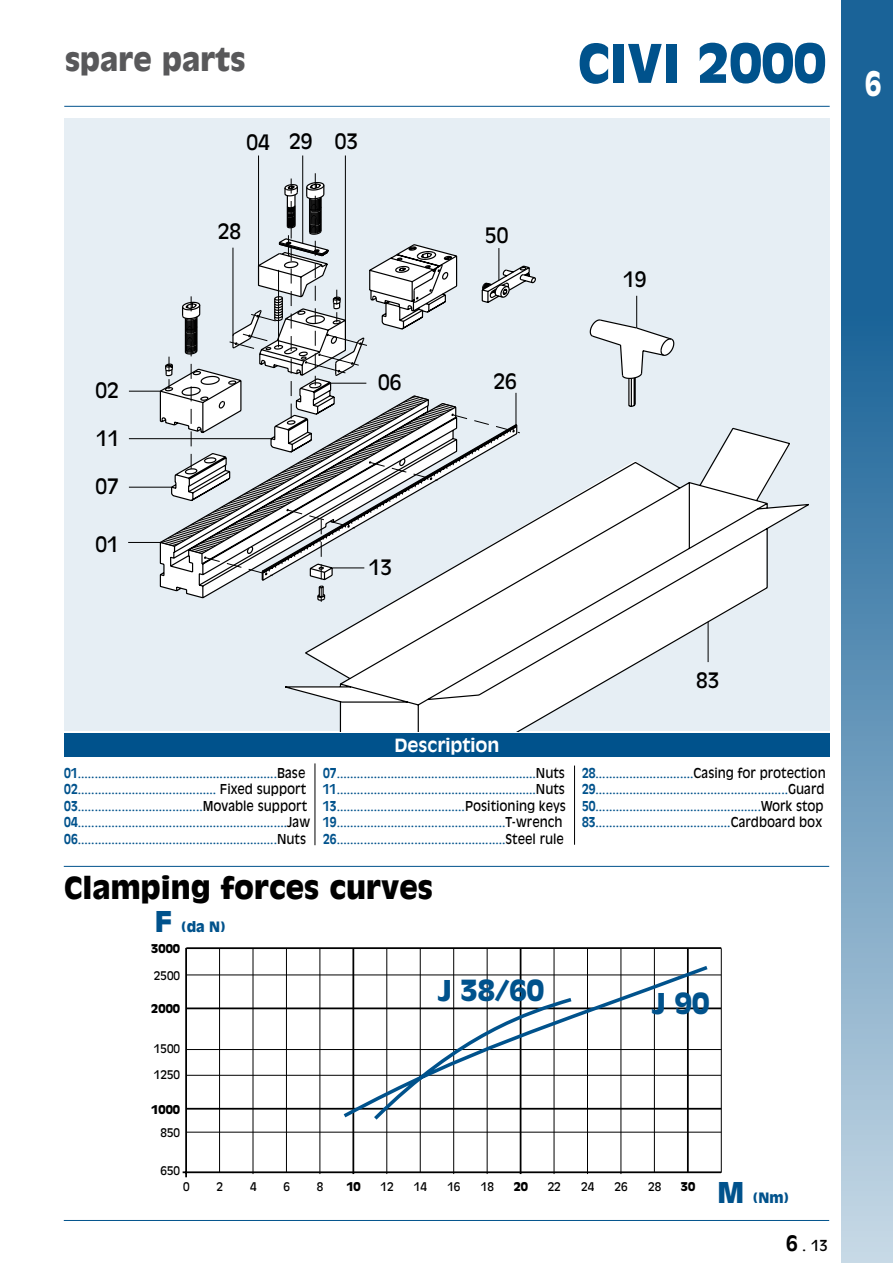
<style>
.page{position:relative;width:893px;height:1263px;background:#fff}
.page>*{position:absolute;margin:0;border:0;box-sizing:border-box;transform-origin:0 0}
.t1{font:900 52.5px "Antique Olive";color:#00528c}
.t2{font:900 33px "Antique Olive";color:#fff;scale:.8 1}
.t3{font:900 30px "Antique Olive";color:#000}
.t4{font:900 30px "Antique Olive";color:#58585a}
.t5{font:900 28.35px "Antique Olive";color:#00528c}
.t6{font:21px "Antique Olive";color:#000}
.t7{font:700 18px "Antique Olive";color:#fff}
.t8{font:15px "Antique Olive";color:#000}
.t9{font:900 14.1px "Antique Olive";color:#00528c}
.t10{font:13.5px/16.5px "Antique Olive";color:#00528c;scale:.9 1}
.t11{font:11.85px/26px "Antique Olive";color:#000}
.t12{font:900 11.85px "Antique Olive";color:#000}
.s1{font-weight:700}
.s2{color:#000}
.s3{font-size:28.35px}
.s4{font-weight:700;font-size:21px}
</style>
<div class="page">
<hr style="left:64px;top:1220px;width:765px;height:1px;background:#00528c">
<hr style="left:64px;top:866px;width:765px;height:1px;background:#00528c">
<div style="left:64px;top:118px;width:766px;height:612px;background:#e6eef4"></div>
<hr style="left:315px;top:763px;width:1px;height:82px;background:#000">
<hr style="left:574px;top:765px;width:1px;height:80px;background:#000">
<hr style="left:64px;top:106px;width:766px;height:1px;background:#00528c">
<svg style="left:159px;top:173px;width:341px;height:426px"></svg>
<svg style="left:284px;top:264px;width:526px;height:467px"></svg>
<svg style="left:188px;top:243px;width:269px;height:311px"></svg>
<svg style="left:160px;top:249px;width:169px;height:298px"></svg>
<hr style="left:186px;top:947px;width:535px;height:2px;background:#000">
<hr style="left:186px;top:975px;width:535px;height:1px;background:#000">
<hr style="left:186px;top:1007px;width:535px;height:2px;background:#000">
<hr style="left:186px;top:1049px;width:535px;height:1px;background:#000">
<hr style="left:186px;top:1075px;width:535px;height:1px;background:#000">
<hr style="left:186px;top:1108px;width:535px;height:1px;background:#000">
<hr style="left:186px;top:1132px;width:535px;height:1px;background:#000">
<hr style="left:183px;top:1171px;width:538px;height:2px;background:#000">
<hr style="left:185px;top:948px;width:2px;height:229px;background:#000">
<hr style="left:219px;top:948px;width:1px;height:224px;background:#000">
<hr style="left:253px;top:948px;width:1px;height:226px;background:#000">
<hr style="left:286px;top:948px;width:1px;height:225px;background:#000">
<hr style="left:320px;top:948px;width:1px;height:226px;background:#000">
<hr style="left:352px;top:948px;width:2px;height:226px;background:#000">
<hr style="left:386px;top:948px;width:1px;height:226px;background:#000">
<hr style="left:420px;top:948px;width:1px;height:225px;background:#000">
<hr style="left:453px;top:948px;width:1px;height:226px;background:#000">
<hr style="left:487px;top:948px;width:1px;height:226px;background:#000">
<hr style="left:520px;top:948px;width:1px;height:226px;background:#000">
<hr style="left:554px;top:948px;width:1px;height:226px;background:#000">
<hr style="left:587px;top:948px;width:1px;height:226px;background:#000">
<hr style="left:621px;top:948px;width:1px;height:226px;background:#000">
<hr style="left:654px;top:948px;width:1px;height:224px;background:#000">
<hr style="left:687px;top:948px;width:2px;height:224px;background:#000">
<hr style="left:721px;top:948px;width:1px;height:225px;background:#000">
<svg style="left:340px;top:963px;width:371px;height:160px"></svg>
<svg style="left:842px;top:0;width:51px;height:1263px;background:#5b8fb5"></svg>
<div style="left:64px;top:733px;width:766px;height:23px;background:#00528c"></div>
<h3 class="t4" style="left:65px;top:42px;width:182px">spare parts</h3>
<h3 class="t6" style="left:246px;top:128px;width:113px">04 29 03</h3>
<h3 class="t6" style="left:95px;top:378px;width:25px">02</h3>
<h3 class="t6" style="left:96px;top:425px;width:25px">11</h3>
<h3 class="t6" style="left:95px;top:474px;width:25px">07</h3>
<h3 class="t6" style="left:95px;top:531px;width:25px">01</h3>
<h3 class="t6" style="left:218px;top:219px;width:25px">28</h3>
<h3 class="t6" style="left:485px;top:222px;width:25px">50</h3>
<h3 class="t6" style="left:378px;top:370px;width:25px">06</h3>
<h3 class="t6" style="left:369px;top:555px;width:25px">13</h3>
<h3 class="t6" style="left:493px;top:368px;width:25px">26</h3>
<h3 class="t7" style="left:394px;top:734px;width:107px">Description</h3>
<h1 class="t1" style="left:578px;top:32px;width:250px">CIVI 2000</h1>
<h3 class="t6" style="left:623px;top:267px;width:25px">19</h3>
<h3 class="t6" style="left:696px;top:667px;width:25px">83</h3>
<p class="t10" style="left:64px;top:764px;width:275px"><span class="s1">01</span>...........................................................<span class="s2">Base </span><span class="s1">02</span>......................................... <span class="s2">Fixed support </span><span class="s1">03</span>.....................................<span class="s2">Movable support </span><span class="s1">04</span>..............................................................<span class="s2">Jaw </span><span class="s1">06</span>...........................................................<span class="s2">Nuts</span></p>
<p class="t10" style="left:323px;top:764px;width:271px"><span class="s1">07</span>...........................................................<span class="s2">Nuts </span><span class="s1">11</span>...........................................................<span class="s2">Nuts </span><span class="s1">13</span>......................................<span class="s2">Positioning keys </span><span class="s1">19</span>..................................................<span class="s2">T-wrench </span><span class="s1">26</span>..................................................<span class="s2">Steel rule</span></p>
<p class="t10" style="left:582px;top:764px;width:272px"><span class="s1">28</span>.............................<span class="s2">Casing for protection </span><span class="s1">29</span>.........................................................<span class="s2">Guard </span><span class="s1">50</span>.................................................<span class="s2">Work stop </span><span class="s1">83</span>........................................<span class="s2">Cardboard box</span></p>
<h3 class="t3" style="left:64px;top:870px;width:370px">Clamping forces curves</h3>
<p class="t9" style="left:155px;top:918px;width:72px"><span class="s3">F</span> (da N)</p>
<p class="t12" style="left:151px;top:941px;width:30px">3000</p>
<p class="t11" style="left:154px;top:963px;width:28px">2500</p>
<p class="t12" style="left:151px;top:1001px;width:30px">2000</p>
<p class="t11" style="left:154px;top:1035px;width:28px">1500<br>1250</p>
<p class="t12" style="left:151px;top:1102px;width:30px">1000</p>
<p class="t11" style="left:160px;top:1119px;width:21px">850</p>
<p class="t11" style="left:160px;top:1157px;width:21px">650</p>
<p class="t11" style="left:183px;top:1173px;width:8px">0</p>
<h3 class="t5" style="left:438px;top:974px;width:108px">J 38/60</h3>
<h3 class="t5" style="left:652px;top:987px;width:59px">J 90</h3>
<p class="t11" style="left:217px;top:1173px;width:8px">2</p>
<p class="t11" style="left:250px;top:1173px;width:8px">4</p>
<p class="t11" style="left:283px;top:1173px;width:8px">6</p>
<p class="t11" style="left:317px;top:1173px;width:8px">8</p>
<p class="t12" style="left:346px;top:1180px;width:16px">10</p>
<p class="t11" style="left:380px;top:1173px;width:15px">12</p>
<p class="t11" style="left:414px;top:1173px;width:15px">14</p>
<p class="t11" style="left:447px;top:1173px;width:15px">16</p>
<p class="t11" style="left:481px;top:1173px;width:15px">18</p>
<p class="t12" style="left:514px;top:1180px;width:16px">20</p>
<p class="t11" style="left:548px;top:1173px;width:15px">22</p>
<p class="t11" style="left:581px;top:1173px;width:15px">24</p>
<p class="t11" style="left:615px;top:1173px;width:15px">26</p>
<p class="t11" style="left:648px;top:1173px;width:15px">28</p>
<p class="t12" style="left:681px;top:1180px;width:16px">30</p>
<p class="t9" style="left:717px;top:1189px;width:73px"><span class="s3">M</span> (Nm)</p>
<p class="t8" style="left:786px;top:1236px;width:43px"><span class="s4">6</span> . 13</p>
<h2 class="t2" style="left:865px;top:64px;width:22px">6</h2>
</div>
